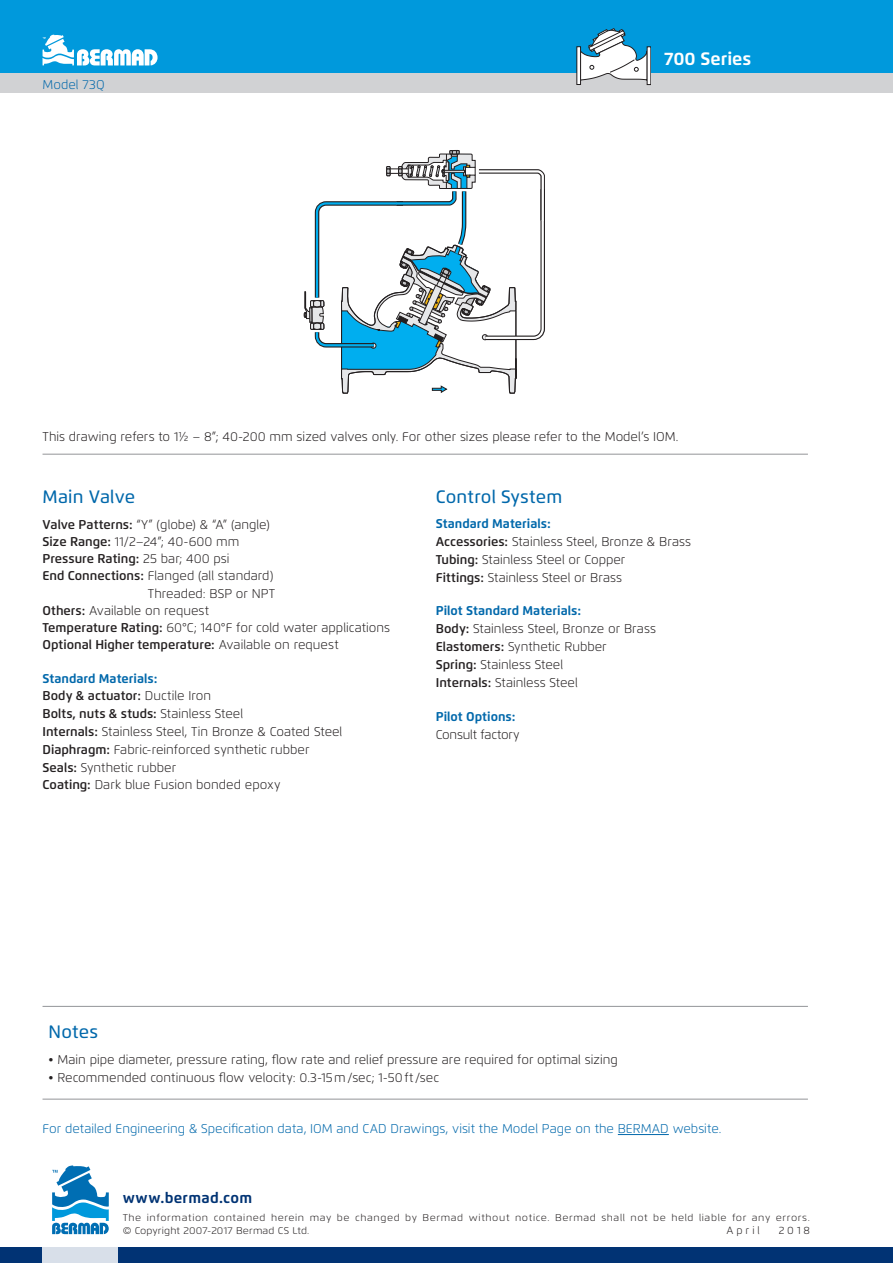
<style>
.page{position:relative;width:893px;height:1263px;background:#fff}
.page>*{position:absolute;margin:0;border:0;box-sizing:border-box;transform-origin:0 0}
.t1{font:500 18px "Flexo";letter-spacing:.01em;color:#0168ab}
.t2{font:700 18px "Flexo";color:#fff}
.t3{font:700 15px "Flexo";letter-spacing:.02em;color:#013374}
.t4{font:300 12.75px/18px "Flexo";color:#231f20}
.t5{font:300 12.75px "Flexo";color:#0168ab}
.t6{font:600 12.75px "Flexo";color:#231f20}
.t7{font:300 12.75px "Flexo";letter-spacing:-.02em;color:#231f20}
.t8{font:700 12.75px "Flexo";color:#0168ab}
.t9{font:300 10.5px "Flexo";letter-spacing:.28em;color:#231f20}
.t10{font:300 9.75px/13.5px "Flexo";letter-spacing:.055em;color:#231f20;scale:1.07 1}
.s1{font-weight:600}
.s2{font-weight:300}
.s3{font-weight:700;color:#0168ab}
</style>
<div class="page">
<svg style="left:304px;top:150px;width:241px;height:244px"></svg>
<div style="left:0;top:1247px;width:893px;height:16px;background:#013374"></div>
<div style="left:0;top:0;width:893px;height:74px;background:#0099dc"></div>
<div style="left:0;top:74px;width:893px;height:19px;background:#d1d2d4"></div>
<svg style="left:581px;top:28px;width:67px;height:58px"></svg>
<hr style="left:577px;top:47px;width:3px;height:37px;background:#fff">
<div style="left:576px;top:46px;width:5px;height:39px;border:1px solid #231f20"></div>
<svg style="left:43px;top:1234px;width:75px;height:29px;fill:#d8dfe9"></svg>
<svg style="left:52px;top:1165px;width:57px;height:69px"></svg>
<hr style="left:43px;top:454px;width:765px;height:1px;background:#939598">
<hr style="left:852px;top:6px;width:20px;height:3px;background:#fff">
<hr style="left:844px;top:0;width:19px;height:3px;background:#fff">
<hr style="left:844px;top:3px;width:21px;height:2px;background:#fff">
<hr style="left:43px;top:1006px;width:765px;height:1px;background:#939598">
<hr style="left:43px;top:1099px;width:765px;height:1px;background:#939598">
<svg style="left:43px;top:35px;width:115px;height:31px"></svg>
<hr style="left:618px;top:1134px;width:51px;height:1px;background:#0168ab">
<p class="t5" style="left:43px;top:77px;width:64px">Model 73Q</p>
<h1 class="t2" style="left:664px;top:48px;width:89px">700 Series</h1>
<p class="t4" style="left:43px;top:428px;width:637px">This drawing refers to 1½ – 8”; 40-200 mm sized valves only. For other sizes please refer to the Model’s IOM.</p>
<h1 class="t1" style="left:43px;top:485px;width:94px">Main Valve</h1>
<p class="t4" style="left:43px;top:515px;width:229px"><span class="s1">Valve Patterns:</span> “Y” (globe) &amp; “A” (angle)</p>
<p class="t4" style="left:43px;top:532px;width:199px"><span class="s1">Size Range:</span> 11/2–24”; 40-600 mm</p>
<p class="t6" style="left:43px;top:551px;width:188px">Pressure Rating: <span class="s2">25 bar; 400 psi</span></p>
<p class="t4" style="left:43px;top:567px;width:232px"><span class="s1">End Connections:</span> Flanged (all standard)</p>
<p class="t4" style="left:148px;top:584px;width:129px">Threaded: BSP or NPT</p>
<p class="t4" style="left:43px;top:601px;width:168px"><span class="s1">Others:</span> Available on request</p>
<p class="t4" style="left:43px;top:619px;width:349px"><span class="s1">Temperature Rating:</span> 60°C; 140°F for cold water applications</p>
<p class="t6" style="left:43px;top:637px;width:298px">Optional Higher temperature: <span class="s2">Available on request</span></p>
<p class="t4" style="left:43px;top:669px;width:301px"><span class="s3">Standard Materials:<br></span><span class="s1">Body &amp; actuator:</span> Ductile Iron<br><span class="s1">Bolts, nuts &amp; studs:</span> Stainless Steel<br><span class="s1">Internals:</span> Stainless Steel, Tin Bronze &amp; Coated Steel <span class="s1">Diaphragm:</span> Fabric-reinforced synthetic rubber <span class="s1">Seals:</span> Synthetic rubber<br><span class="s1">Coating:</span> Dark blue Fusion bonded epoxy</p>
<h1 class="t1" style="left:436px;top:485px;width:128px">Control System</h1>
<p class="t4" style="left:436px;top:514px;width:257px"><span class="s3">Standard Materials:<br></span><span class="s1">Accessories:</span> Stainless Steel, Bronze &amp; Brass <span class="s1">Tubing:</span> Stainless Steel or Copper<br><span class="s1">Fittings:</span> Stainless Steel or Brass</p>
<p class="t4" style="left:436px;top:602px;width:222px"><span class="s3">Pilot Standard Materials:<br></span><span class="s1">Body:</span> Stainless Steel, Bronze or Brass<br><span class="s1">Elastomers:</span> Synthetic Rubber<br><span class="s1">Spring:</span> Stainless Steel<br><span class="s1">Internals:</span> Stainless Steel</p>
<p class="t8" style="left:436px;top:708px;width:81px">Pilot Options:</p>
<p class="t7" style="left:436px;top:727px;width:85px">Consult factory</p>
<h1 class="t1" style="left:49px;top:1020px;width:51px">Notes</h1>
<p class="t4" style="left:49px;top:1051px;width:571px">• Main pipe diameter, pressure rating, flow rate and relief pressure are required for optimal sizing</p>
<p class="t4" style="left:49px;top:1069px;width:392px">• Recommended continuous flow velocity: 0.3-15m/sec; 1-50ft /sec</p>
<p class="t5" style="left:43px;top:1121px;width:680px">For detailed Engineering &amp; Specification data, IOM and CAD Drawings, visit the Model Page on the BERMAD website.</p>
<p class="t3" style="left:123px;top:1188px;width:131px">www.bermad.com</p>
<p class="t10" style="left:123px;top:1210px;width:644px">The information contained herein may be changed by Bermad without notice. Bermad shall not be held liable for any errors. © Copyright 2007-2017 Bermad CS Ltd.</p>
<p class="t9" style="left:726px;top:1224px;width:35px">April</p>
<p class="t9" style="left:779px;top:1224px;width:33px">2018</p>
</div>
